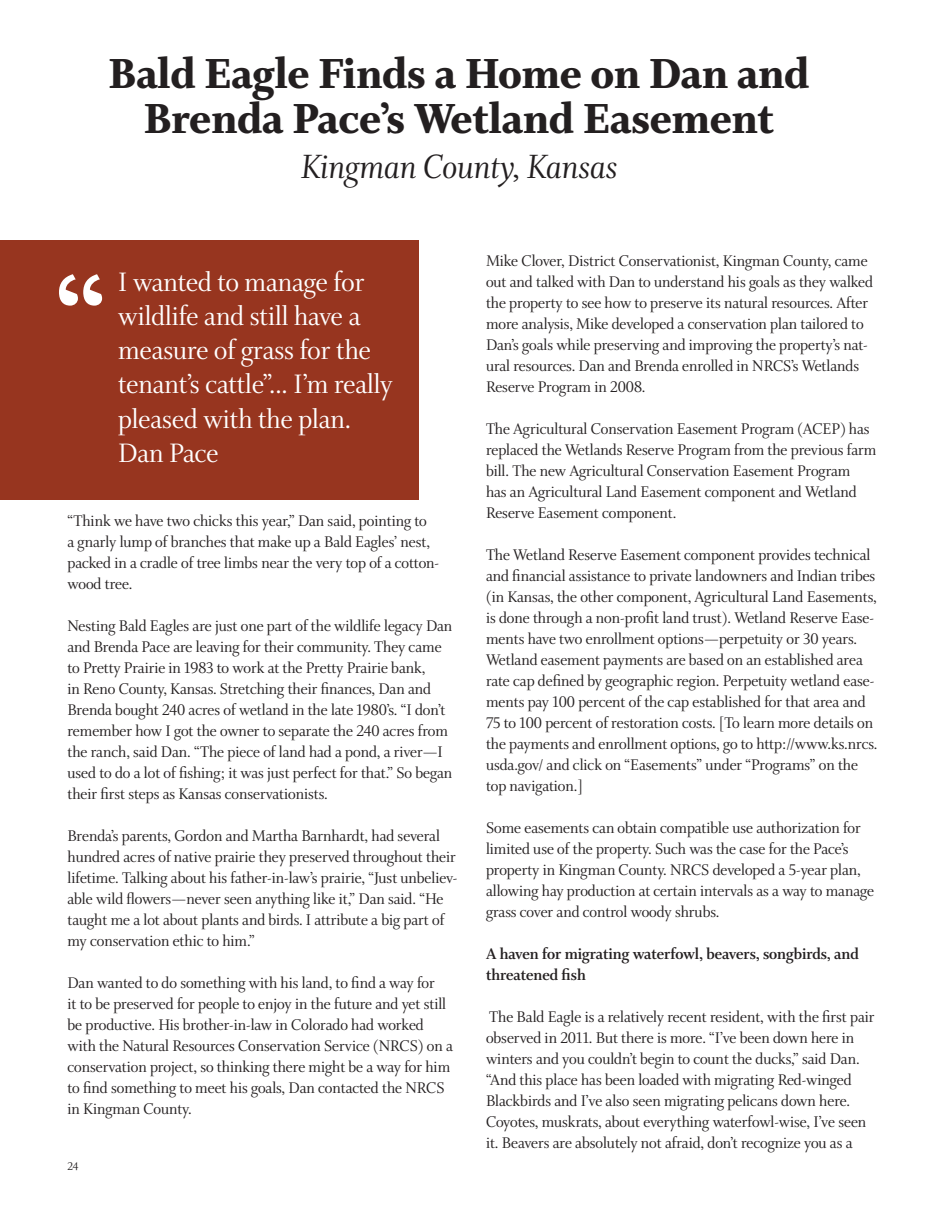
<style>
.page{position:relative;width:945px;height:1215px;background:#fff}
.page>*{position:absolute;margin:0;border:0;box-sizing:border-box;transform-origin:0 0}
.t1{font:900 112.95px "Whitman Display";color:#fff}
.t2{font:900 45px/45px "Whitman Display";color:#231f20;text-align:center}
.t3{font:italic 36px "Whitman Display";color:#231f20}
.t4{font:28.5px/34.2px "Whitman Display";color:#fff}
.t5{font:16.5px/21px "Whitman Display";color:#231f20}
.t6{font:700 16.5px/21px "Whitman Display";color:#231f20}
.t7{font:12px "Whitman Display";color:#231f20}
</style>
<div class="page">
<div style="left:0;top:240px;width:418px;height:260px;background:#97351f"></div>
<h2 class="t2" style="left:109px;top:51px;width:702px">Bald Eagle Finds a Home on Dan and<br>Brenda Pace’s Wetland Easement</h2>
<h3 class="t3" style="left:301px;top:146px;width:318px">Kingman County, Kansas</h3>
<h1 class="t1" style="left:56px;top:249px;width:52px">“</h1>
<h3 class="t4" style="left:118px;top:265px;width:276px">I wanted to manage for wildlife and still have a measure of grass for the tenant’s cattle”... I’m really pleased with the plan.<br>Dan Pace</h3>
<p class="t5" style="left:68px;top:511px;width:373px">“Think we have two chicks this year,” Dan said, pointing to<br>a gnarly lump of branches that make up a Bald Eagles’ nest, packed in a cradle of tree limbs near the very top of a cotton&shy;wood tree.</p>
<p class="t5" style="left:68px;top:616px;width:386px">Nesting Bald Eagles are just one part of the wildlife legacy Dan and Brenda Pace are leaving for their community. They came to Pretty Prairie in 1983 to work at the Pretty Prairie bank,<br>in Reno County, Kansas. Stretching their finances, Dan and Brenda bought 240 acres of wetland in the late 1980’s. “I don’t remember how I got the owner to separate the 240 acres from the ranch, said Dan. “The piece of land had a pond, a river—I used to do a lot of fishing; it was just perfect for that.” So began their first steps as Kansas conservationists.</p>
<p class="t5" style="left:68px;top:826px;width:392px">Brenda’s parents, Gordon and Martha Barnhardt, had several hundred acres of native prairie they preserved throughout their lifetime. Talking about his father-in-law’s prairie, “Just unbeliev&shy;able wild flowers—never seen anything like it,” Dan said. “He taught me a lot about plants and birds. I attribute a big part of my conservation ethic to him.”</p>
<p class="t5" style="left:68px;top:973px;width:387px">Dan wanted to do something with his land, to find a way for<br>it to be preserved for people to enjoy in the future and yet still be productive. His brother-in-law in Colorado had worked with the Natural Resources Conservation Service (NRCS) on a conservation project, so thinking there might be a way for him to find something to meet his goals, Dan contacted the NRCS in Kingman County.</p>
<p class="t7" style="left:68px;top:1159px;width:12px">24</p>
<p class="t5" style="left:486px;top:250px;width:389px">Mike Clover, District Conservationist, Kingman County, came out and talked with Dan to understand his goals as they walked the property to see how to preserve its natural resources. After more analysis, Mike developed a conservation plan tailored to Dan’s goals while preserving and improving the property’s nat&shy;ural resources. Dan and Brenda enrolled in NRCS’s Wetlands Reserve Program in 2008.</p>
<p class="t5" style="left:486px;top:418px;width:392px">The Agricultural Conservation Easement Program (ACEP) has replaced the Wetlands Reserve Program from the previous farm bill. The new Agricultural Conservation Easement Program<br>has an Agricultural Land Easement component and Wetland Reserve Easement component.</p>
<p class="t5" style="left:486px;top:544px;width:393px">The Wetland Reserve Easement component provides technical and financial assistance to private landowners and Indian tribes (in Kansas, the other component, Agricultural Land Easements, is done through a non-profit land trust). Wetland Reserve Ease&shy;ments have two enrollment options—perpetuity or 30 years.<br>Wetland easement payments are based on an established area rate cap defined by geographic region. Perpetuity wetland ease&shy;ments pay 100 percent of the cap established for that area and 75 to 100 percent of restoration costs. [To learn more details on the payments and enrollment options, go to http://www.ks.nrcs. usda.gov/ and click on “Easements” under “Programs” on the top navigation.]</p>
<p class="t5" style="left:486px;top:817px;width:390px">Some easements can obtain compatible use authorization for limited use of the property. Such was the case for the Pace’s property in Kingman County. NRCS developed a 5-year plan, allowing hay production at certain intervals as a way to manage grass cover and control woody shrubs.</p>
<p class="t6" style="left:486px;top:943px;width:374px">A haven for migrating waterfowl, beavers, songbirds, and threatened fish</p>
<p class="t5" style="left:486px;top:1006px;width:390px">The Bald Eagle is a relatively recent resident, with the first pair observed in 2011. But there is more. “I’ve been down here in winters and you couldn’t begin to count the ducks,” said Dan. “And this place has been loaded with migrating Red-winged Blackbirds and I’ve also seen migrating pelicans down here.<br>Coyotes, muskrats, about everything waterfowl-wise, I’ve seen it. Beavers are absolutely not afraid, don’t recognize you as a</p>
</div>
